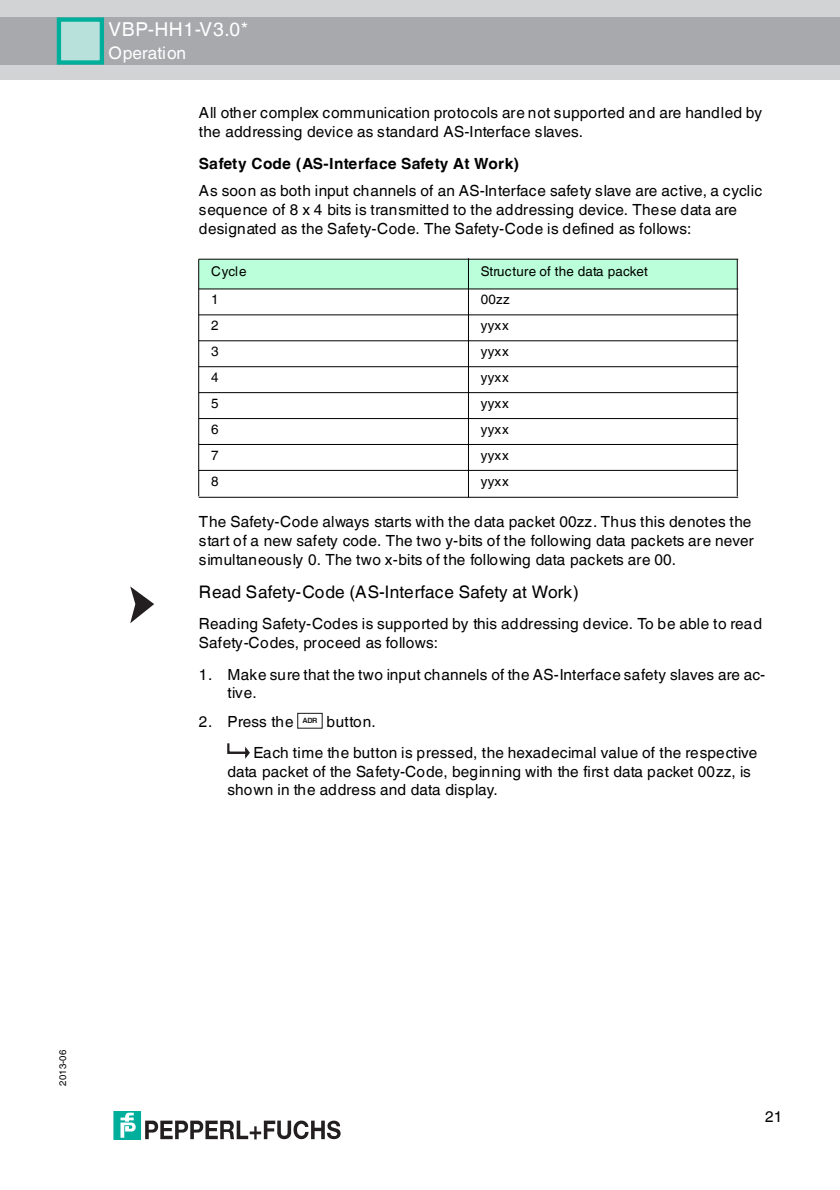
<style>
.page{position:relative;width:840px;height:1190px;background:#fff}
.page>*{position:absolute;margin:0;border:0;box-sizing:border-box;transform-origin:0 0}
.t1{font:19.2px "Helvetica World";letter-spacing:.03em;color:#fff}
.t2{font:17.2px "Helvetica World";letter-spacing:.005em;color:#000}
.t3{font:17.2px "Helvetica World";letter-spacing:.005em;color:#fff}
.t4{font:15.4px/19.2px "Helvetica World";letter-spacing:.01em;color:#000}
.t5{font:700 15.4px "Helvetica World";letter-spacing:.015em;color:#000}
.t6{font:13.4px "Helvetica World";letter-spacing:.01em;color:#000}
.t7{font:9.6px "Helvetica World";letter-spacing:.045em;color:#000}
.t8{font:700 7.2px "Helvetica";color:#231f20}
</style>
<div class="page">
<div style="left:0;top:0;width:840px;height:79px;background:#d1d3d4"></div>
<div style="left:0;top:17px;width:840px;height:48px;background:#a7a9ac"></div>
<div style="left:57px;top:19px;width:45px;height:44px;background:#b8e1dc"></div>
<div style="left:57px;top:17px;width:47px;height:48px;border:4px solid #00ae9c"></div>
<div style="left:114px;top:1111px;width:27px;height:28px;background:#00ae9c"></div>
<svg style="left:121px;top:1113px;width:15px;height:25px"></svg>
<svg style="left:145px;top:1120px;width:196px;height:20px"></svg>
<div style="left:199px;top:259px;width:269px;height:30px;background:#baffd9"></div>
<div style="left:468px;top:259px;width:269px;height:30px;background:#baffd9"></div>
<hr style="left:198px;top:259px;width:1px;height:237px;background:#000">
<hr style="left:468px;top:258px;width:1px;height:239px;background:#000">
<hr style="left:737px;top:259px;width:1px;height:237px;background:#000">
<hr style="left:199px;top:259px;width:539px;height:1px;background:#000">
<hr style="left:199px;top:288px;width:539px;height:1px;background:#000">
<hr style="left:199px;top:314px;width:539px;height:1px;background:#000">
<hr style="left:199px;top:340px;width:539px;height:1px;background:#000">
<hr style="left:199px;top:366px;width:539px;height:1px;background:#000">
<hr style="left:199px;top:392px;width:539px;height:1px;background:#000">
<hr style="left:199px;top:418px;width:539px;height:1px;background:#000">
<hr style="left:199px;top:444px;width:539px;height:1px;background:#000">
<hr style="left:199px;top:470px;width:539px;height:1px;background:#000">
<hr style="left:199px;top:497px;width:539px;height:1px;background:#000">
<svg style="left:131px;top:587px;width:23px;height:36px"></svg>
<div style="left:297px;top:713px;width:26px;height:16px;border:1px solid #231f20"></div>
<svg style="left:228px;top:743px;width:22px;height:15px"></svg>
<p class="t1" style="left:108px;top:13px;width:141px">VBP-HH1-V3.0*</p>
<p class="t3" style="left:108px;top:38px;width:79px">Operation</p>
<p class="t4" style="left:199px;top:101px;width:565px">All other complex communication protocols are not supported and are handled by the addressing device as standard AS-Interface slaves.</p>
<p class="t5" style="left:199px;top:151px;width:322px">Safety Code (AS-Interface Safety At Work)</p>
<p class="t4" style="left:199px;top:179px;width:565px">As soon as both input channels of an AS-Interface safety slave are active, a cyclic sequence of 8 x 4 bits is transmitted to the addressing device. These data are designated as the Safety-Code. The Safety-Code is defined as follows:</p>
<p class="t6" style="left:211px;top:261px;width:37px">Cycle</p>
<p class="t6" style="left:481px;top:261px;width:168px">Structure of the data packet</p>
<p class="t6" style="left:211px;top:289px;width:9px">1</p>
<p class="t6" style="left:481px;top:289px;width:30px">00zz</p>
<p class="t6" style="left:211px;top:315px;width:9px">2</p>
<p class="t6" style="left:481px;top:315px;width:29px">yyxx</p>
<p class="t6" style="left:211px;top:340px;width:9px">3</p>
<p class="t6" style="left:481px;top:340px;width:29px">yyxx</p>
<p class="t6" style="left:211px;top:366px;width:9px">4</p>
<p class="t6" style="left:481px;top:366px;width:29px">yyxx</p>
<p class="t6" style="left:211px;top:392px;width:9px">5</p>
<p class="t6" style="left:481px;top:392px;width:29px">yyxx</p>
<p class="t6" style="left:211px;top:418px;width:9px">6</p>
<p class="t6" style="left:481px;top:418px;width:29px">yyxx</p>
<p class="t6" style="left:211px;top:444px;width:9px">7</p>
<p class="t6" style="left:481px;top:444px;width:29px">yyxx</p>
<p class="t6" style="left:211px;top:470px;width:9px">8</p>
<p class="t6" style="left:481px;top:470px;width:29px">yyxx</p>
<p class="t4" style="left:199px;top:510px;width:557px">The Safety-Code always starts with the data packet 00zz. Thus this denotes the start of a new safety code. The two y-bits of the following data packets are never simultaneously 0. The two x-bits of the following data packets are 00.</p>
<p class="t2" style="left:199px;top:578px;width:382px">Read Safety-Code (AS-Interface Safety at Work)</p>
<p class="t4" style="left:199px;top:612px;width:565px">Reading Safety-Codes is supported by this addressing device. To be able to read<br>Safety-Codes, proceed as follows:</p>
<p class="t4" style="left:228px;top:664px;width:539px;line-height:18.2px;text-indent:-29px">1. Make sure that the two input channels of the AS-Interface safety slaves are ac&shy;tive.</p>
<p class="t4" style="left:199px;top:710px;width:96px">2. Press the</p>
<p class="t4" style="left:253px;top:704px;width:505px;line-height:31.6px;text-indent:73px">button.<br>Each time the button is pressed, the hexadecimal value of the respective</p>
<p class="t4" style="left:228px;top:761px;width:525px;line-height:18.2px">data packet of the Safety-Code, beginning with the first data packet 00zz, is shown in the address and data display.</p>
<p class="t8" style="left:302px;top:718px;width:17px">ADR</p>
<p class="t7" style="left:55px;top:1086px;width:38px;rotate:-90deg">2013-06</p>
<p class="t4" style="left:765px;top:1106px;width:19px">21</p>
</div>
